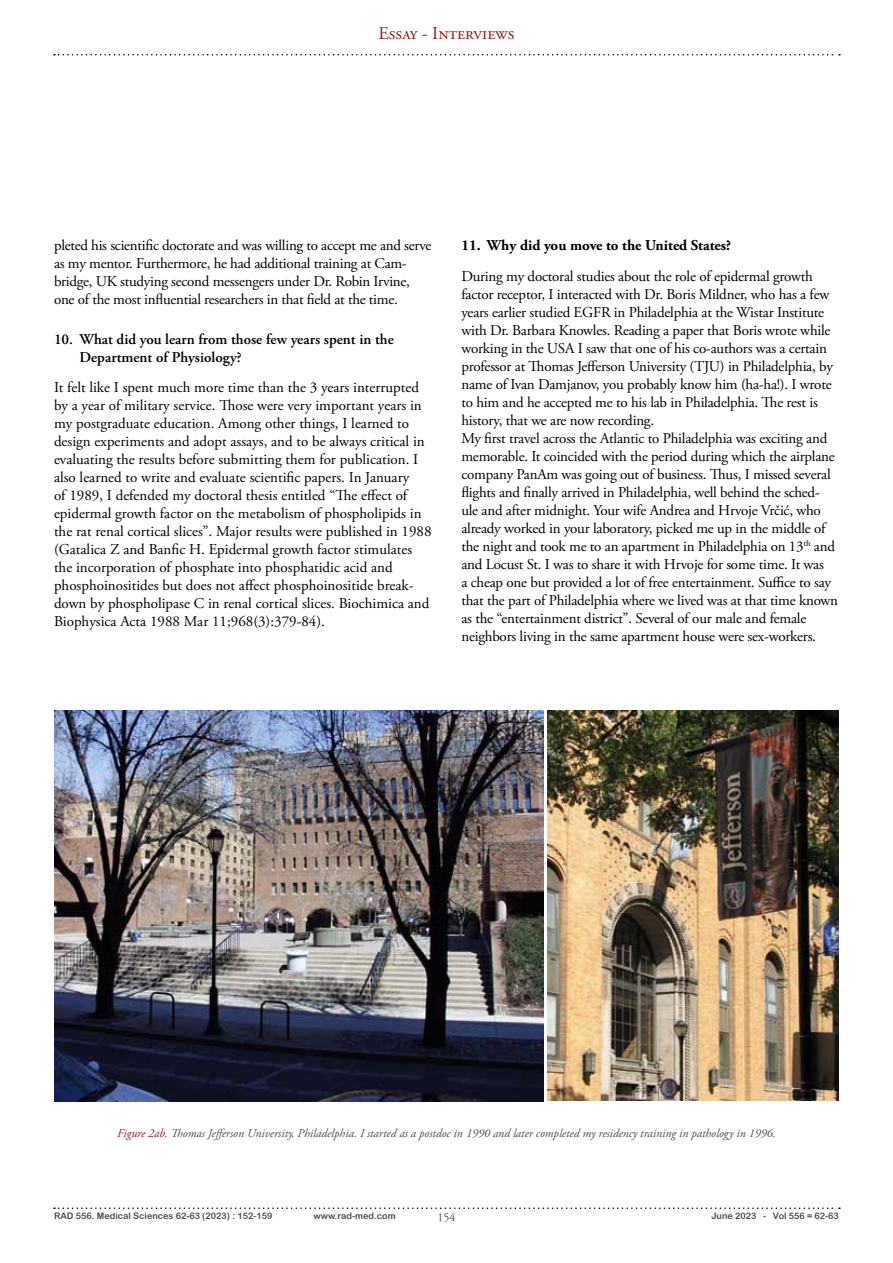
<style>
.page{position:relative;width:893px;height:1263px;background:#fff}
.page>*{position:absolute;margin:0;border:0;box-sizing:border-box;transform-origin:0 0}
.t1{font:18px "Adobe Garamond Pro";color:#981c1e}
.t2{font:15px/18px "Adobe Garamond Pro";letter-spacing:-.015em;color:#000}
.t3{font:600 15px/18px "Adobe Garamond Pro";color:#000}
.t4{font:700 15px "Adobe Garamond Pro";color:#000}
.t5{font:italic 12px "Adobe Garamond Pro";color:#4d4d4d}
.t6{font:12px "Adobe Garamond Pro";color:#4d4d4d}
.t7{font:9px "Arial Rounded MT Bold";color:#4d4d4d}
.s1{color:#981c1e}
</style>
<div class="page">
<svg style="left:54px;top:54px;width:786px;height:2px"></svg>
<svg style="left:54px;top:1207px;width:786px;height:2px"></svg>
<img style="left:54px;top:711px;width:489px;height:391px">
<img style="left:547px;top:711px;width:292px;height:390px">
<p class="t1" style="left:378px;top:23px;width:138px">Essay - Interviews</p>
<p class="t2" style="left:54px;top:237px;width:379px">pleted his scientific doctorate and was willing to accept me and serve as my mentor. Furthermore, he had additional training at Cam&shy;bridge, UK studying second messengers under Dr. Robin Irvine, one of the most influential researchers in that field at the time.</p>
<p class="t3" style="left:80px;top:330px;width:316px;text-indent:-26px">10. What did you learn from those few years spent in the<br>Department of Physiology?</p>
<p class="t2" style="left:54px;top:379px;width:379px">It felt like I spent much more time than the 3 years interrupted by a year of military service. Those were very important years in my postgraduate education. Among other things, I learned to design experiments and adopt assays, and to be always critical in evaluating the results before submitting them for publication. I also learned to write and evaluate scientific papers. In January<br>of 1989, I defended my doctoral thesis entitled “The effect of epidermal growth factor on the metabolism of phospholipids in the rat renal cortical slices”. Major results were published in 1988 (Gatalica Z and Banfic H. Epidermal growth factor stimulates the incorporation of phosphate into phosphatidic acid and phosphoinositides but does not affect phosphoinositide break&shy;down by phospholipase C in renal cortical slices. Biochimica and Biophysica Acta 1988 Mar 11;968(3):379-84).</p>
<p class="t4" style="left:461px;top:237px;width:271px">11. Why did you move to the United States?</p>
<p class="t2" style="left:461px;top:268px;width:378px">During my doctoral studies about the role of epidermal growth factor receptor, I interacted with Dr. Boris Mildner, who has a few years earlier studied EGFR in Philadelphia at the Wistar Institute with Dr. Barbara Knowles. Reading a paper that Boris wrote while working in the USA I saw that one of his co-authors was a certain professor at Thomas Jefferson University (TJU) in Philadelphia, by name of Ivan Damjanov, you probably know him (ha-ha!). I wrote to him and he accepted me to his lab in Philadelphia. The rest is history, that we are now recording.<br>My first travel across the Atlantic to Philadelphia was exciting and memorable. It coincided with the period during which the airplane company PanAm was going out of business. Thus, I missed several flights and finally arrived in Philadelphia, well behind the sched&shy;ule and after midnight. Your wife Andrea and Hrvoje Vrčić, who already worked in your laboratory, picked me up in the middle of the night and took me to an apartment in Philadelphia on 13<sup>th</sup> and and Locust St. I was to share it with Hrvoje for some time. It was<br>a cheap one but provided a lot of free entertainment. Suffice to say that the part of Philadelphia where we lived was at that time known as the “entertainment district”. Several of our male and female neighbors living in the same apartment house were sex-workers.</p>
<p class="t5" style="left:117px;top:1126px;width:660px"><span class="s1">Figure 2ab.</span> Thomas Jefferson University, Philadelphia. I started as a postdoc in 1990 and later completed my residency training in pathology in 1996.</p>
<p class="t7" style="left:54px;top:1210px;width:220px">RAD 556. Medical Sciences 62-63 (2023) : 152-159</p>
<p class="t7" style="left:313px;top:1210px;width:84px">www.rad-med.com</p>
<p class="t6" style="left:437px;top:1210px;width:19px">154</p>
<p class="t7" style="left:711px;top:1210px;width:129px">June 2023 - Vol 556 = 62-63</p>
</div>
